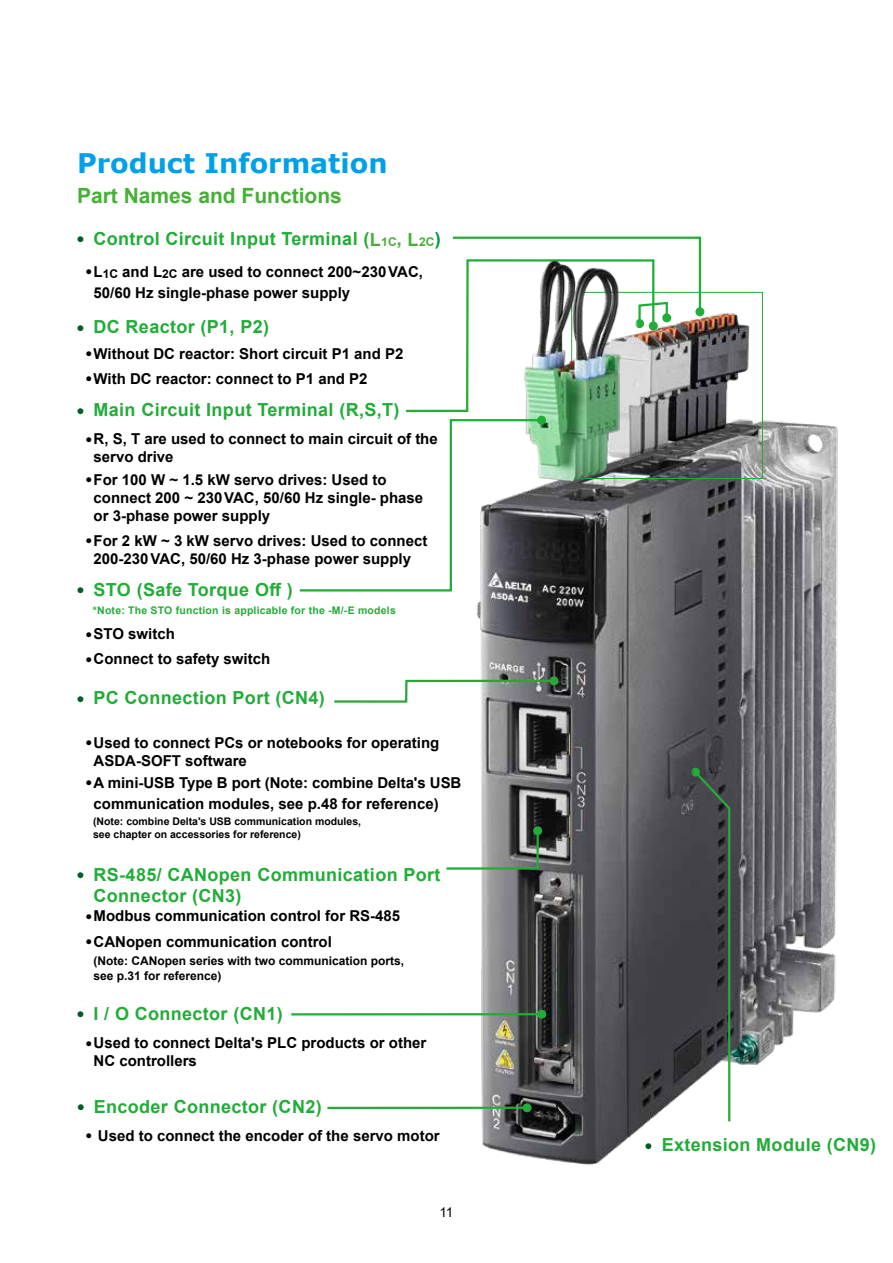
<style>
.page{position:relative;width:893px;height:1263px;background:#fff}
.page>*{position:absolute;margin:0;border:0;box-sizing:border-box;transform-origin:0 0}
.t1{font:700 27px "Verdana";color:#00a0e9}
.t2{font:700 21px "Arial";color:#45b035}
.t3{font:700 18px/21.6px "Arial";letter-spacing:.02em;color:#22ac38}
.t4{font:700 15px/18px "Arial";color:#000}
.t5{font:13.5px "Arial";color:#000}
.t6{font:700 12px/14.4px "Arial";color:#000}
.t7{font:700 10.5px/12.6px "Arial";color:#000}
.t8{font:700 10.5px "Arial";letter-spacing:.02em;color:#22ac38}
.s1{font-size:13.5px;color:#005d24}
.s2{color:#45b035}
.s3{font-size:12px;color:#45b035}
.s4{color:#094}
.s5{font-weight:900}
.s6{font-size:12px}
</style>
<div class="page">
<img style="left:415px;top:420px;width:423px;height:745px">
<img style="left:702px;top:308px;width:59px;height:169px">
<svg style="left:692px;top:769px;width:39px;height:354px;background:#57615d"></svg>
<svg style="left:691px;top:767px;width:9px;height:9px"></svg>
<div style="left:695px;top:307px;width:9px;height:9px;background:#22ac38;border-radius:50%"></div>
<svg style="left:334px;top:679px;width:222px;height:25px"></svg>
<div style="left:549px;top:676px;width:9px;height:9px;background:#2aa738;border-radius:50%"></div>
<svg style="left:299px;top:236px;width:403px;height:357px"></svg>
<div style="left:662px;top:313px;width:9px;height:9px;background:#22ac38;border-radius:50%"></div>
<svg style="left:635px;top:319px;width:9px;height:9px"></svg>
<svg style="left:444px;top:828px;width:96px;height:43px"></svg>
<div style="left:533px;top:826px;width:9px;height:9px;background:#22ac38;border-radius:50%"></div>
<hr style="left:291px;top:1013px;width:251px;height:2px;background:#22ac38">
<div style="left:537px;top:1010px;width:9px;height:9px;background:#22ac38;border-radius:50%"></div>
<hr style="left:327px;top:1107px;width:200px;height:2px;background:#22ac38">
<div style="left:522px;top:1103px;width:9px;height:9px;background:#22ac38;border-radius:50%"></div>
<h1 class="t1" style="left:77px;top:144px;width:312px">Product Information</h1>
<h2 class="t2" style="left:77px;top:181px;width:266px">Part Names and Functions</h2>
<p class="t3" style="left:77px;top:228px;width:366px"><span class="s1">●</span> Control Circuit Input Terminal (<span class="s2">L</span><span class="s3">1C</span><span class="s2">, L</span><span class="s3">2C</span><span class="s4">)</span></p>
<p class="t4" style="left:94px;top:261px;width:331px;line-height:21px;text-indent:-8px"><span class="s5">•</span> L<span class="s6">1C</span> and L<span class="s6">2C</span> are used to connect 200~230VAC,<br>50/60 Hz single-phase power supply</p>
<p class="t3" style="left:77px;top:316px;width:194px"><span class="s1">●</span> DC Reactor (P1, P2)</p>
<p class="t4" style="left:85px;top:344px;width:320px"><span class="s5">•</span> Without DC reactor: Short circuit P1 and P2</p>
<p class="t4" style="left:85px;top:370px;width:284px"><span class="s5">•</span> With DC reactor: connect to P1 and P2</p>
<p class="t3" style="left:77px;top:399px;width:324px"><span class="s1">●</span> Main Circuit Input Terminal (R,S,T)</p>
<p class="t4" style="left:94px;top:430px;width:346px;text-indent:-9px"><span class="s5">•</span> R, S, T are used to connect to main circuit of the servo drive</p>
<p class="t4" style="left:94px;top:471px;width:331px;text-indent:-9px"><span class="s5">•</span> For 100 W ~ 1.5 kW servo drives: Used to connect 200 ~ 230VAC, 50/60 Hz single- phase or 3-phase power supply</p>
<p class="t4" style="left:85px;top:532px;width:344px;text-align:center"><span class="s5">•</span> For 2 kW ~ 3 kW servo drives: Used to connect<br>200-230VAC, 50/60 Hz 3-phase power supply</p>
<p class="t3" style="left:77px;top:579px;width:218px"><span class="s1">●</span> STO (Safe Torque Off )</p>
<p class="t4" style="left:85px;top:625px;width:91px"><span class="s5">•</span> STO switch</p>
<p class="t4" style="left:85px;top:650px;width:187px"><span class="s5">•</span> Connect to safety switch</p>
<p class="t8" style="left:93px;top:603px;width:304px">*Note: The STO function is applicable for the -M/-E models</p>
<p class="t3" style="left:77px;top:687px;width:250px"><span class="s1">●</span> PC Connection Port (CN4)</p>
<p class="t4" style="left:94px;top:733px;width:347px;text-indent:-9px"><span class="s5">•</span> Used to connect PCs or notebooks for operating<br>ASDA-SOFT software</p>
<p class="t4" style="left:94px;top:772px;width:369px;line-height:21px;text-indent:-9px"><span class="s5">•</span> A mini-USB Type B port (Note: combine Delta's USB communication modules, see p.48 for reference)</p>
<p class="t7" style="left:93px;top:815px;width:269px">(Note: combine Delta's USB communication modules, see chapter on accessories for reference)</p>
<p class="t3" style="left:94px;top:864px;width:348px;text-indent:-17px"><span class="s1">●</span> RS-485/ CANopen Communication Port<br>Connector (CN3)</p>
<p class="t4" style="left:85px;top:907px;width:317px"><span class="s5">•</span> Modbus communication control for RS-485</p>
<p class="t4" style="left:85px;top:933px;width:248px"><span class="s5">•</span> CANopen communication control</p>
<p class="t6" style="left:94px;top:954px;width:312px">(Note: CANopen series with two communication ports, see p.31 for reference)</p>
<p class="t3" style="left:77px;top:1003px;width:208px"><span class="s1">●</span> I / O Connector (CN1)</p>
<p class="t4" style="left:94px;top:1034px;width:334px;text-indent:-9px"><span class="s5">•</span> Used to connect Delta's PLC products or other<br>NC controllers</p>
<p class="t3" style="left:77px;top:1096px;width:246px"><span class="s1">●</span> Encoder Connector (CN2)</p>
<p class="t4" style="left:85px;top:1127px;width:356px"><span class="s5">•</span> Used to connect the encoder of the servo motor</p>
<p class="t5" style="left:439px;top:1203px;width:16px">11</p>
<p class="t3" style="left:645px;top:1134px;width:233px"><span class="s1">●</span> Extension Module (CN9)</p>
</div>
